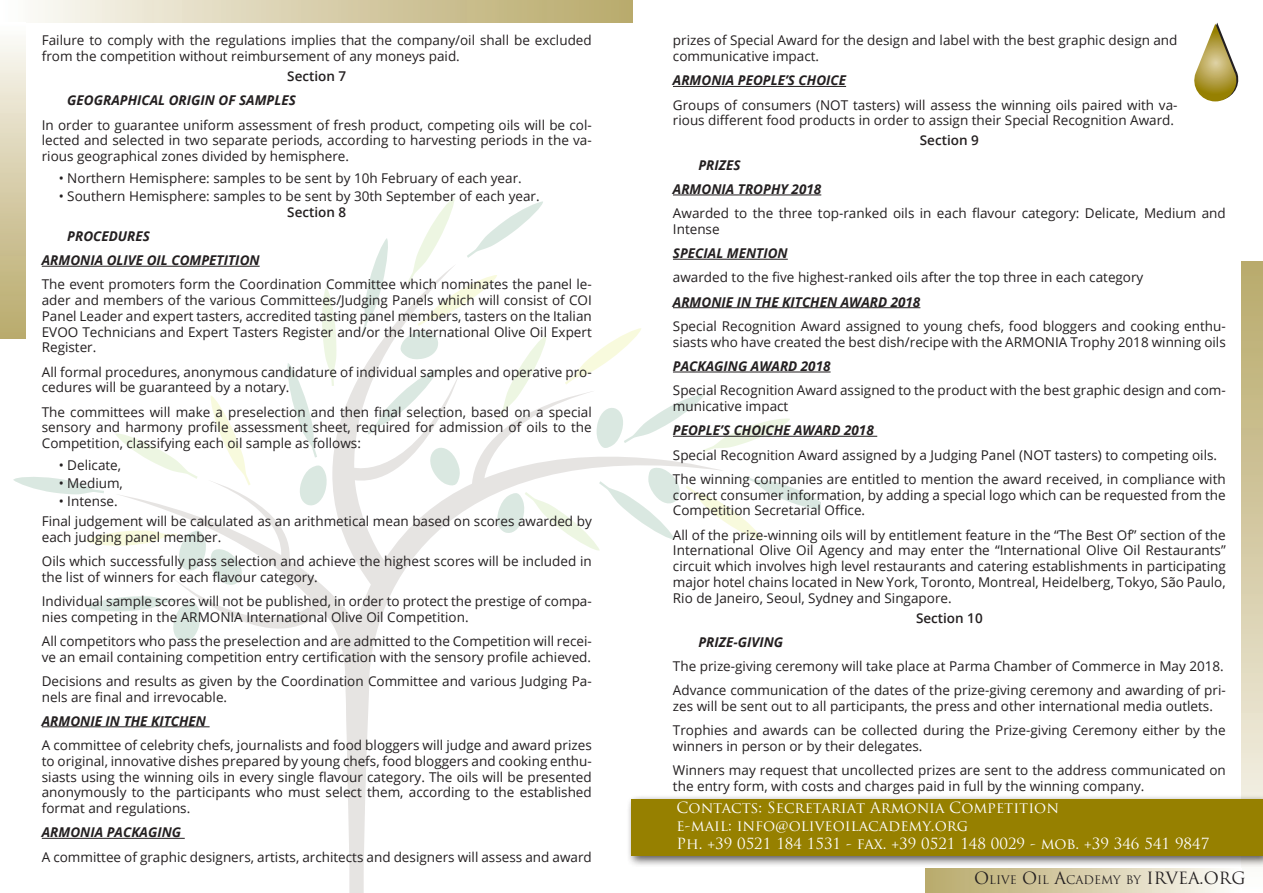
<style>
.page{position:relative;width:1263px;height:893px;background:#fff}
.page>*{position:absolute;margin:0;border:0;box-sizing:border-box;transform-origin:0 0}
.contatti{font:15px "Trajan Pro";color:#fff}
.corpo{font:13.5px/15.8px "Open Sans";color:#231f20}
.titoletto{font:italic 700 13.5px "Open Sans";color:#231f20}
.t1{font:600 13.5px "Open Sans";color:#231f20}
.t2{font:11.55px "Trajan Pro";color:#231f20}
.s1{font-size:16.5px}
</style>
<div class="page">
<div style="left:1px;top:1px;width:631px;height:22px;background:linear-gradient(to right,#fcfbf7,#b7a767)"></div>
<svg style="left:1241px;top:261px;width:22px;height:533px;background:#d3c9a3"></svg>
<div style="left:925px;top:868px;width:316px;height:25px;background:linear-gradient(to right,#b7a767,#fbfaf6)"></div>
<div style="left:1px;top:23px;width:25px;height:315px;background:linear-gradient(to bottom,#fcfaf7,#b7a868)"></div>
<svg style="left:115px;top:265px;width:609px;height:463px"></svg>
<svg style="left:565px;top:328px;width:77px;height:57px"></svg>
<svg style="left:287px;top:287px;width:50px;height:171px"></svg>
<svg style="left:210px;top:395px;width:41px;height:90px"></svg>
<svg style="left:115px;top:431px;width:83px;height:48px"></svg>
<svg style="left:13px;top:477px;width:91px;height:17px"></svg>
<svg style="left:428px;top:445px;width:32px;height:41px"></svg>
<svg style="left:86px;top:596px;width:115px;height:47px"></svg>
<svg style="left:298px;top:465px;width:29px;height:42px"></svg>
<svg style="left:86px;top:530px;width:157px;height:57px"></svg>
<svg style="left:596px;top:394px;width:194px;height:58px"></svg>
<svg style="left:362px;top:197px;width:186px;height:238px"></svg>
<svg style="left:495px;top:467px;width:325px;height:85px"></svg>
<svg style="left:344px;top:631px;width:25px;height:262px"></svg>
<hr style="left:42px;top:266px;width:218px;height:1px;background:#231f20">
<hr style="left:42px;top:726px;width:168px;height:1px;background:#231f20">
<hr style="left:42px;top:838px;width:143px;height:1px;background:#231f20">
<hr style="left:673px;top:86px;width:173px;height:1px;background:#231f20">
<hr style="left:673px;top:195px;width:148px;height:1px;background:#231f20">
<hr style="left:673px;top:259px;width:115px;height:1px;background:#231f20">
<hr style="left:673px;top:307px;width:247px;height:1px;background:#231f20">
<hr style="left:673px;top:372px;width:157px;height:1px;background:#231f20">
<hr style="left:673px;top:436px;width:204px;height:1px;background:#231f20">
<svg style="left:1194px;top:23px;width:45px;height:78px"></svg>
<div style="left:626px;top:794px;width:637px;height:74px;background:#231f20;opacity:.75"></div>
<div style="left:631px;top:799px;width:632px;height:57px;background:#968000"></div>
<p class="corpo" style="left:42px;top:32px;width:551px">Failure to comply with the regulations implies that the company/oil shall be excluded from the competition without reimbursement of any moneys paid.</p>
<p class="t1" style="left:287px;top:67px;width:60px">Section 7</p>
<p class="titoletto" style="left:67px;top:91px;width:230px">GEOGRAPHICAL ORIGIN OF SAMPLES</p>
<p class="corpo" style="left:42px;top:117px;width:551px;text-align:justify">In order to guarantee uniform assessment of fresh product, competing oils will be col&shy;lected and selected in two separate periods, according to harvesting periods in the va&shy;rious geographical zones divided by hemisphere.</p>
<p class="corpo" style="left:59px;top:170px;width:464px">• Northern Hemisphere: samples to be sent by 10h February of each year.</p>
<p class="corpo" style="left:59px;top:188px;width:482px">• Southern Hemisphere: samples to be sent by 30th September of each year.</p>
<p class="t1" style="left:287px;top:203px;width:60px">Section 8</p>
<p class="titoletto" style="left:67px;top:226px;width:84px">PROCEDURES</p>
<p class="titoletto" style="left:42px;top:251px;width:219px">ARMONIA OLIVE OIL COMPETITION</p>
<p class="corpo" style="left:42px;top:276px;width:551px;text-align:justify">The event promoters form the Coordination Committee which nominates the panel le&shy;ader and members of the various Committees/Judging Panels which will consist of COI Panel Leader and expert tasters, accredited tasting panel members, tasters on the Italian EVOO Technicians and Expert Tasters Register and/or the International Olive Oil Expert Register.</p>
<p class="corpo" style="left:42px;top:364px;width:551px">All formal procedures, anonymous candidature of individual samples and operative pro&shy;cedures will be guaranteed by a notary.</p>
<p class="corpo" style="left:42px;top:404px;width:551px;text-align:justify">The committees will make a preselection and then final selection, based on a special sensory and harmony profile assessment sheet, required for admission of oils to the Competition, classifying each oil sample as follows:</p>
<p class="corpo" style="left:59px;top:457px;width:64px">• Delicate,</p>
<p class="corpo" style="left:59px;top:475px;width:66px">• Medium,</p>
<p class="corpo" style="left:59px;top:493px;width:60px">• Intense.</p>
<p class="corpo" style="left:42px;top:513px;width:551px">Final judgement will be calculated as an arithmetical mean based on scores awarded by each judging panel member.</p>
<p class="corpo" style="left:42px;top:553px;width:551px">Oils which successfully pass selection and achieve the highest scores will be included in the list of winners for each flavour category.</p>
<p class="corpo" style="left:42px;top:593px;width:551px">Individual sample scores will not be published, in order to protect the prestige of compa&shy;nies competing in the ARMONIA International Olive Oil Competition.</p>
<p class="corpo" style="left:42px;top:633px;width:551px">All competitors who pass the preselection and are admitted to the Competition will recei&shy;ve an email containing competition entry certification with the sensory profile achieved.</p>
<p class="corpo" style="left:42px;top:673px;width:551px">Decisions and results as given by the Coordination Committee and various Judging Pa&shy;nels are final and irrevocable.</p>
<p class="titoletto" style="left:42px;top:711px;width:166px">ARMONIE IN THE KITCHEN</p>
<p class="corpo" style="left:42px;top:737px;width:551px;text-align:justify">A committee of celebrity chefs, journalists and food bloggers will judge and award prizes to original, innovative dishes prepared by young chefs, food bloggers and cooking enthu&shy;siasts using the winning oils in every single flavour category. The oils will be presented anonymously to the participants who must select them, according to the established format and regulations.</p>
<p class="titoletto" style="left:42px;top:823px;width:141px">ARMONIA PACKAGING</p>
<p class="corpo" style="left:42px;top:848px;width:551px">A committee of graphic designers, artists, architects and designers will assess and award</p>
<p class="corpo" style="left:673px;top:32px;width:506px">prizes of Special Award for the design and label with the best graphic design and communicative impact.</p>
<p class="titoletto" style="left:673px;top:71px;width:175px">ARMONIA PEOPLE’S CHOICE</p>
<p class="corpo" style="left:673px;top:97px;width:506px">Groups of consumers (NOT tasters) will assess the winning oils paired with va&shy;rious different food products in order to assign their Special Recognition Award.</p>
<p class="t1" style="left:920px;top:131px;width:60px">Section 9</p>
<p class="titoletto" style="left:698px;top:155px;width:44px">PRIZES</p>
<p class="titoletto" style="left:673px;top:179px;width:150px">ARMONIA TROPHY 2018</p>
<p class="corpo" style="left:673px;top:205px;width:554px">Awarded to the three top-ranked oils in each flavour category: Delicate, Medium and<br>Intense</p>
<p class="titoletto" style="left:673px;top:244px;width:116px">SPECIAL MENTION</p>
<p class="corpo" style="left:673px;top:269px;width:472px">awarded to the five highest-ranked oils after the top three in each category</p>
<p class="titoletto" style="left:673px;top:292px;width:249px">ARMONIE IN THE KITCHEN AWARD 2018</p>
<p class="corpo" style="left:673px;top:318px;width:554px">Special Recognition Award assigned to young chefs, food bloggers and cooking enthu&shy;siasts who have created the best dish/recipe with the ARMONIA Trophy 2018 winning oils</p>
<p class="titoletto" style="left:673px;top:357px;width:159px">PACKAGING AWARD 2018</p>
<p class="corpo" style="left:673px;top:382px;width:554px">Special Recognition Award assigned to the product with the best graphic design and com&shy;municative impact</p>
<p class="titoletto" style="left:673px;top:421px;width:202px">PEOPLE’S CHOICHE AWARD 2018</p>
<p class="corpo" style="left:673px;top:446px;width:546px">Special Recognition Award assigned by a Judging Panel (NOT tasters) to competing oils.</p>
<p class="corpo" style="left:673px;top:471px;width:554px;text-align:justify">The winning companies are entitled to mention the award received, in compliance with correct consumer information, by adding a special logo which can be requested from the Competition Secretarial Office.</p>
<p class="corpo" style="left:673px;top:526px;width:554px;text-align:justify">All of the prize-winning oils will by entitlement feature in the “The Best Of” section of the International Olive Oil Agency and may enter the “International Olive Oil Restaurants” circuit which involves high level restaurants and catering establishments in participating major hotel chains located in New York, Toronto, Montreal, Heidelberg, Tokyo, São Paulo, Rio de Janeiro, Seoul, Sydney and Singapore.</p>
<p class="t1" style="left:916px;top:608px;width:68px">Section 10</p>
<p class="titoletto" style="left:698px;top:632px;width:86px">PRIZE-GIVING</p>
<p class="corpo" style="left:673px;top:658px;width:552px">The prize-giving ceremony will take place at Parma Chamber of Commerce in May 2018.</p>
<p class="corpo" style="left:673px;top:682px;width:554px">Advance communication of the dates of the prize-giving ceremony and awarding of pri&shy;zes will be sent out to all participants, the press and other international media outlets.</p>
<p class="corpo" style="left:673px;top:722px;width:554px">Trophies and awards can be collected during the Prize-giving Ceremony either by the winners in person or by their delegates.</p>
<p class="corpo" style="left:673px;top:762px;width:554px">Winners may request that uncollected prizes are sent to the address communicated on the entry form, with costs and charges paid in full by the winning company.</p>
<p class="contatti" style="left:676px;top:797px;width:384px">Contacts: Secretariat Armonia Competition</p>
<p class="contatti" style="left:676px;top:815px;width:293px">e-mail: info@oliveoilacademy.org</p>
<p class="contatti" style="left:676px;top:833px;width:534px">Ph. +39 0521 184 1531 - fax. +39 0521 148 0029 - mob. +39 346 541 9847</p>
<p class="t2" style="left:974px;top:873px;width:273px"><span class="s1">O</span>LIVE <span class="s1">O</span>IL <span class="s1">A</span>CADEMY BY <span class="s1">I RVEA.ORG</span></p>
</div>
